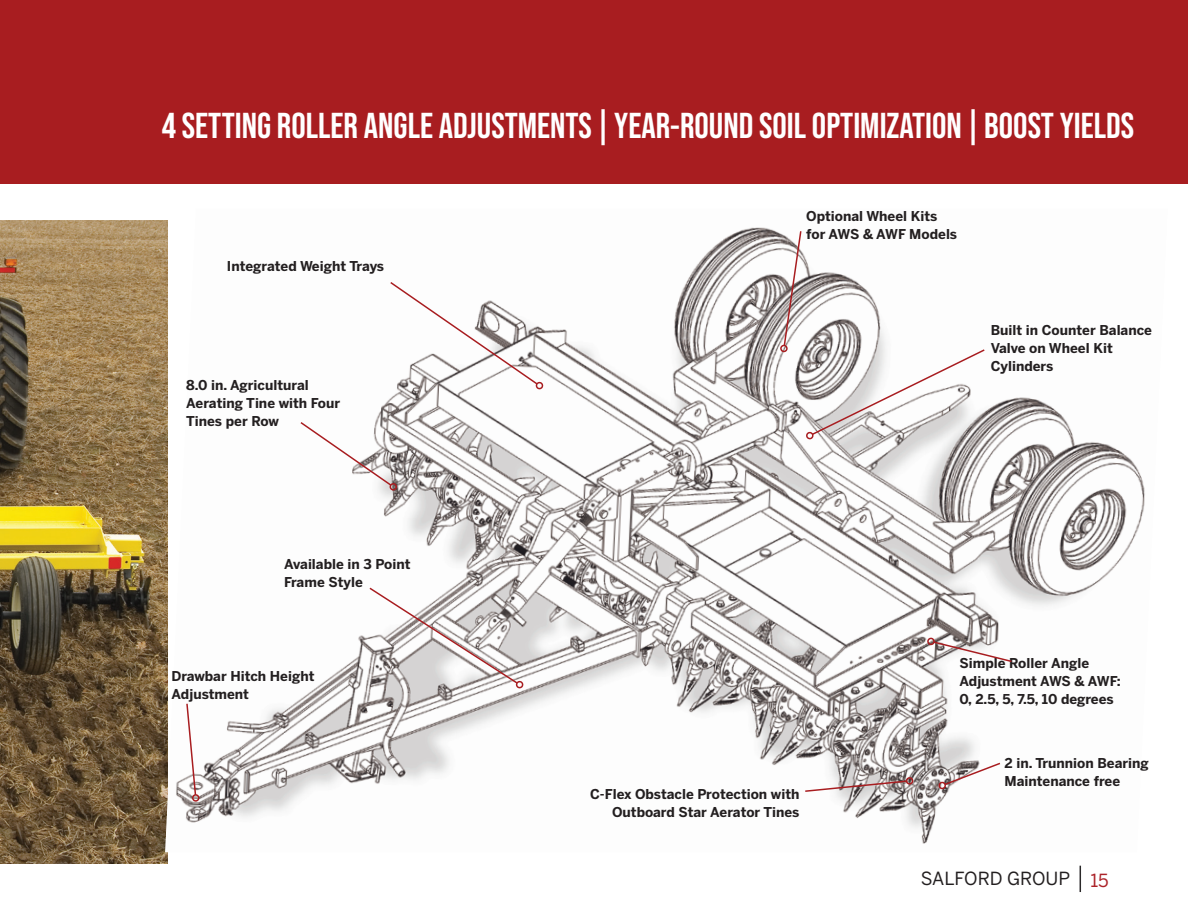
<style>
.page{position:relative;width:1188px;height:918px;background:#fff}
.page>*{position:absolute;margin:0;border:0;box-sizing:border-box;transform-origin:0 0}
.t1{font:700 36px "Bebas Neue Pro";color:#fff}
.t2{font:18px "Benton Sans";color:#231f20}
.t3{font:700 13.5px/18px "Benton Sans";color:#231f20}
.s1{color:#ac2329}
</style>
<div class="page">
<svg style="left:1080px;top:866px;width:1px;height:26px"></svg>
<div style="left:0;top:0;width:1188px;height:184px;background:#a81d20"></div>
<img style="left:0;top:221px;width:168px;height:643px">
<img style="left:165px;top:220px;width:980px;height:632px">
<svg style="left:389px;top:280px;width:156px;height:110px"></svg>
<div style="left:780px;top:345px;width:8px;height:7px;border:2px solid #a81d20;border-radius:50%"></div>
<svg style="left:783px;top:230px;width:203px;height:210px"></svg>
<svg style="left:932px;top:640px;width:81px;height:23px"></svg>
<div style="left:927px;top:637px;width:8px;height:8px;border:2px solid #a81d20;border-radius:3px"></div>
<svg style="left:939px;top:761px;width:63px;height:29px"></svg>
<svg style="left:804px;top:780px;width:104px;height:13px"></svg>
<div style="left:906px;top:777px;width:8px;height:8px;border:2px solid #a81d20;border-radius:50%"></div>
<svg style="left:299px;top:421px;width:100px;height:70px"></svg>
<svg style="left:368px;top:586px;width:157px;height:103px"></svg>
<svg style="left:185px;top:702px;width:12px;height:95px"></svg>
<div style="left:192px;top:794px;width:8px;height:8px;border:2px solid #a81d20;border-radius:50%"></div>
<h1 class="t1" style="left:162px;top:105px;width:974px">4 SETTING ROLLER ANGLE ADJUSTMENTS | YEAR-ROUND SOIL OPTIMIZATION | BOOST YIELDS</h1>
<p class="t3" style="left:227px;top:257px;width:159px">Integrated Weight Trays</p>
<p class="t3" style="left:186px;top:376px;width:155px">8.0 in. Agricultural<br>Aerating Tine with Four<br>Tines per Row</p>
<p class="t3" style="left:284px;top:555px;width:128px">Available in 3 Point<br>Frame Style</p>
<p class="t3" style="left:172px;top:667px;width:144px">Drawbar Hitch Height<br>Adjustment</p>
<p class="t3" style="left:806px;top:207px;width:152px">Optional Wheel Kits for AWS &amp; AWF Models</p>
<p class="t3" style="left:991px;top:322px;width:163px">Built in Counter Balance<br>Valve on Wheel Kit<br>Cylinders</p>
<p class="t3" style="left:959px;top:654px;width:163px">Simple Roller Angle<br>Adjustment AWS &amp; AWF:<br>0, 2.5, 5, 7.5, 10 degrees</p>
<p class="t3" style="left:590px;top:786px;width:211px;text-align:right">C-Flex Obstacle Protection with<br>Outboard Star Aerator Tines</p>
<p class="t3" style="left:1005px;top:754px;width:146px">2 in. Trunnion Bearing<br>Maintenance free</p>
<h2 class="t2" style="left:921px;top:868px;width:190px">SALFORD GROUP <span class="s1">15</span></h2>
</div>
